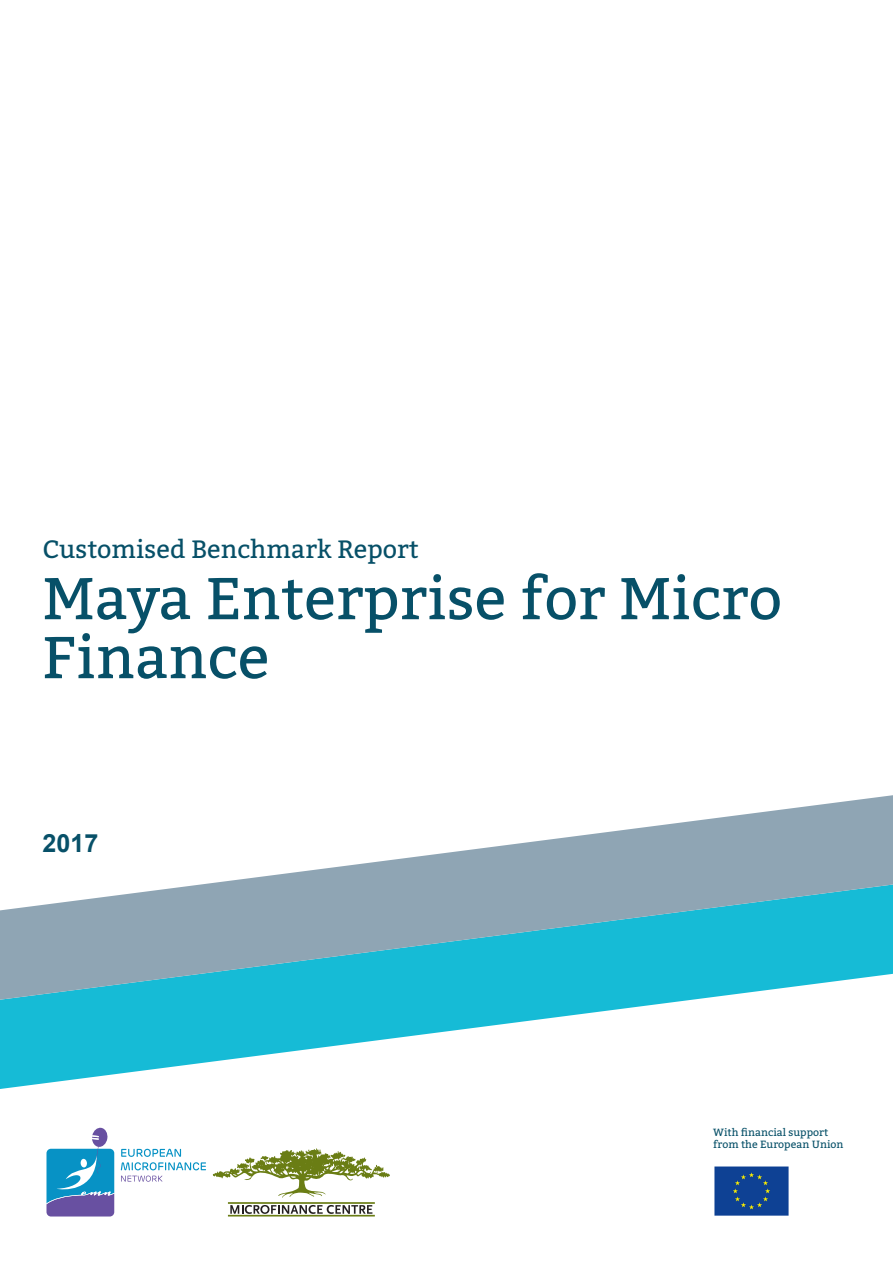
<style>
.page{position:relative;width:893px;height:1263px;background:#fff}
.page>*{position:absolute;margin:0;border:0;box-sizing:border-box;transform-origin:0 0}
.Titles{font:58.95px/58.9px "Bitter";color:#075068}
.Titles-2{font:25.05px "Bitter";color:#075068}
.Titles-3{font:700 25.05px "Arial";color:#075068}
.Title_3{font:10.5px "Bitter";color:#075068}
</style>
<div class="page">
<svg style="left:47px;top:1127px;width:67px;height:89px"></svg>
<svg style="left:121px;top:1149px;width:85px;height:33px"></svg>
<svg style="left:213px;top:1148px;width:177px;height:50px"></svg>
<svg style="left:230px;top:1205px;width:142px;height:9px"></svg>
<hr style="left:228px;top:1202px;width:147px;height:2px;background:#6a7d14">
<hr style="left:228px;top:1215px;width:147px;height:1px;background:#6a7d14">
<img style="left:714px;top:1166px;width:75px;height:50px">
<svg style="left:0;top:1000px;width:690px;height:89px;fill:#16bbd6"></svg>
<svg style="left:0;top:795px;width:893px;height:205px"></svg>
<p class="Titles-2" style="left:43px;top:531px;width:378px">Customised Benchmark Report</p>
<p class="Titles" style="left:43px;top:567px;width:741px">Maya Enterprise for Micro<br>Finance</p>
<p class="Titles-3" style="left:43px;top:825px;width:57px">2017</p>
<p class="Title_3" style="left:713px;top:1124px;width:117px">With financial support</p>
<p class="Title_3" style="left:713px;top:1137px;width:132px">from the European Union</p>
</div>
